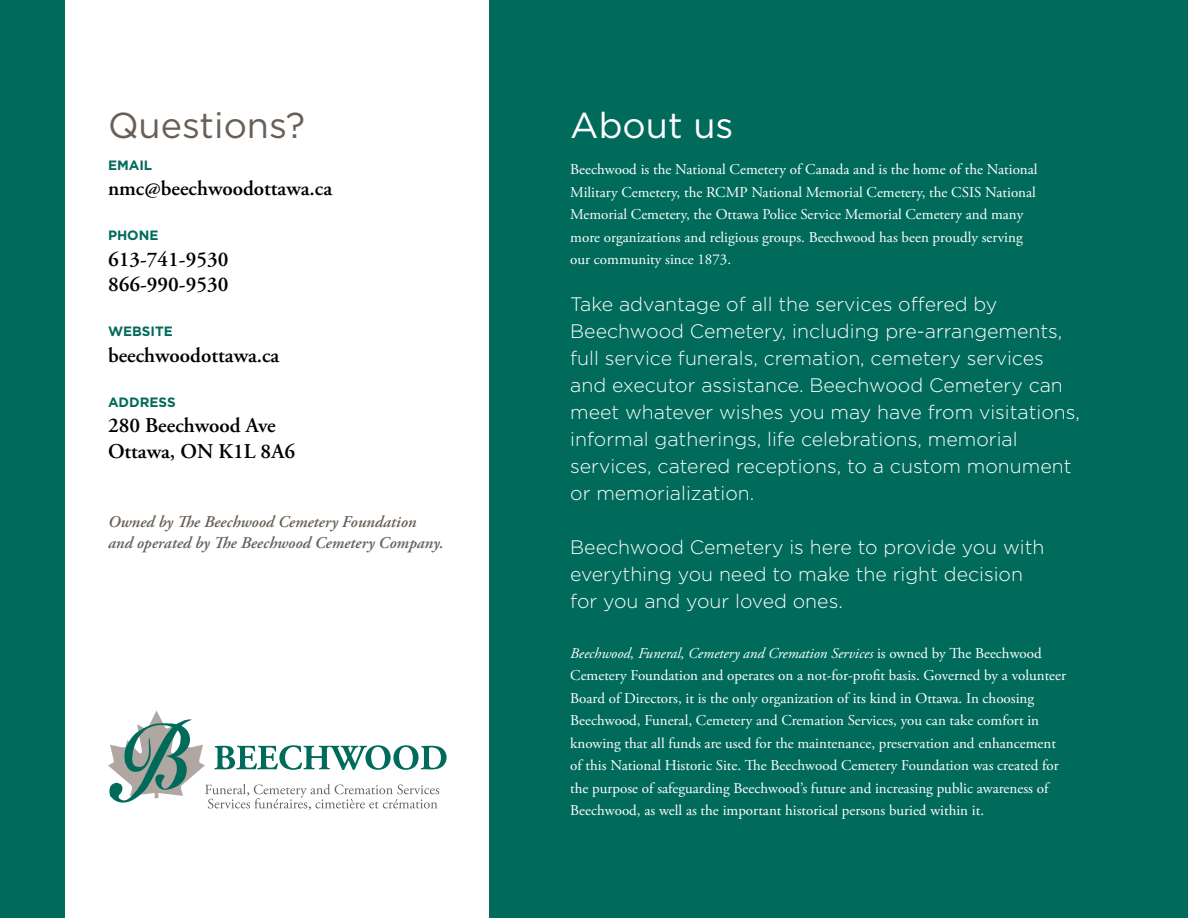
<style>
.page{position:relative;width:1188px;height:918px;background:#006a5b}
.page>*{position:absolute;margin:0;border:0;box-sizing:border-box;transform-origin:0 0}
.t1{font:36px "Gotham";color:#686058}
.t2{font:36px "Gotham";color:#fff}
.t3{font:600 21px/25.5px "Adobe Garamond Pro";color:#000}
.t4{font:300 19.5px/27px "Gotham";color:#fff}
.t5{font:italic 600 16.5px/21px "Adobe Garamond Pro";color:#686058}
.t6{font:15px/22.5px "Adobe Garamond Pro";color:#fff}
.t7{font:700 13.5px "Gotham";color:#006a5b}
.s1{font-style:italic}
</style>
<div class="page">
<div style="left:65px;top:0;width:424px;height:918px;background:#fff"></div>
<svg style="left:108px;top:711px;width:339px;height:99px"></svg>
<h1 class="t1" style="left:108px;top:105px;width:199px">Questions?</h1>
<p class="t7" style="left:108px;top:157px;width:46px">EMAIL</p>
<h2 class="t3" style="left:108px;top:176px;width:226px">nmc@beechwoodottawa.ca</h2>
<p class="t7" style="left:108px;top:228px;width:52px">PHONE</p>
<h2 class="t3" style="left:108px;top:246px;width:122px">613-741-9530<br>866-990-9530</h2>
<p class="t7" style="left:108px;top:324px;width:66px">WEBSITE</p>
<h2 class="t3" style="left:108px;top:342px;width:173px">beechwoodottawa.ca</h2>
<p class="t7" style="left:108px;top:394px;width:69px">ADDRESS</p>
<h2 class="t3" style="left:108px;top:413px;width:189px">280 Beechwood Ave<br>Ottawa, ON K1L 8A6</h2>
<p class="t5" style="left:108px;top:511px;width:337px">Owned by The Beechwood Cemetery Foundation and operated by The Beechwood Cemetery Company.</p>
<h1 class="t2" style="left:570px;top:105px;width:165px">About us</h1>
<p class="t6" style="left:570px;top:159px;width:469px">Beechwood is the National Cemetery of Canada and is the home of the National Military Cemetery, the RCMP National Memorial Cemetery, the CSIS National Memorial Cemetery, the Ottawa Police Service Memorial Cemetery and many more organizations and religious groups. Beechwood has been proudly serving our community since 1873.</p>
<p class="t4" style="left:570px;top:291px;width:511px">Take advantage of all the services offered by Beechwood Cemetery, including pre‑arrangements, full service funerals, cremation, cemetery services and executor assistance. Beechwood Cemetery can meet whatever wishes you may have from visitations, informal gatherings, life celebrations, memorial services, catered receptions, to a custom monument or memorialization.</p>
<h3 class="t4" style="left:570px;top:534px;width:476px">Beechwood Cemetery is here to provide you with everything you need to make the right decision for you and your loved ones.</h3>
<p class="t6" style="left:570px;top:642px;width:497px"><span class="s1">Beechwood, Funeral, Cemetery and Cremation Services</span> is owned by The Beechwood Cemetery Foundation and operates on a not-for-profit basis. Governed by a volunteer Board of Directors, it is the only organization of its kind in Ottawa. In choosing Beechwood, Funeral, Cemetery and Cremation Services, you can take comfort in knowing that all funds are used for the maintenance, preservation and enhancement of this National Historic Site. The Beechwood Cemetery Foundation was created for the purpose of safeguarding Beechwood’s future and increasing public awareness of Beechwood, as well as the important historical persons buried within it.</p>
</div>
